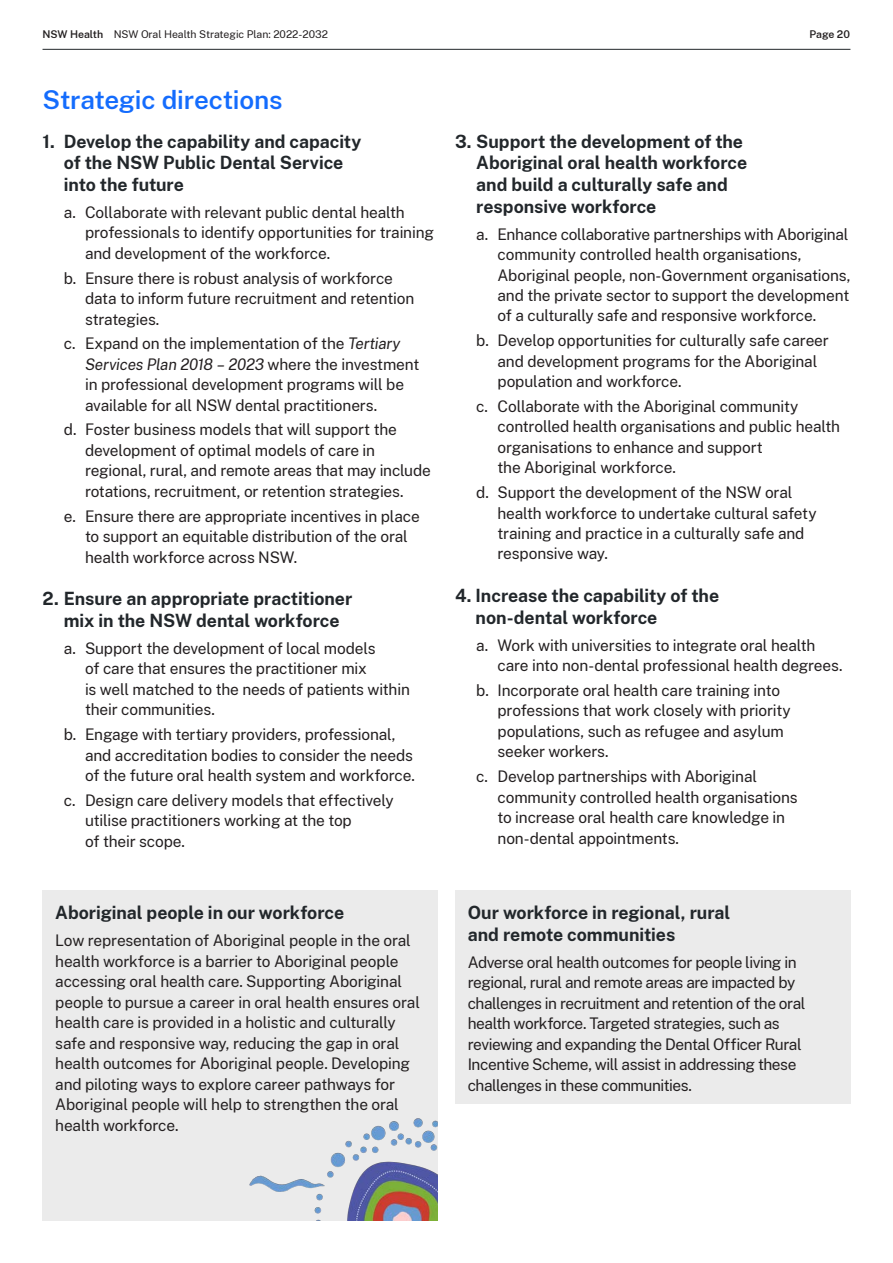
<style>
.page{position:relative;width:893px;height:1263px;background:#fff}
.page>*{position:absolute;margin:0;border:0;box-sizing:border-box;transform-origin:0 0}
.t1{font:600 25.5px "Public Sans";letter-spacing:-.01em;color:#146cfd}
.t2{font:700 18px/21.6px "Public Sans";color:#22272b}
.Body{font:15.75px/20.5px "Public Sans";letter-spacing:-.01em;color:#231f20}
.Body-2{font:15.75px/20.5px "Public Sans";letter-spacing:-.03em;color:#231f20}
.t3{font:10.5px "Public Sans";color:#231f20}
.t4{font:600 10.5px "Public Sans";letter-spacing:-.005em;color:#231f20}
.s1{font-weight:600}
.s2{font-style:italic}
</style>
<div class="page">
<div style="left:43px;top:890px;width:395px;height:330px;background:#ebebeb"></div>
<div style="left:455px;top:890px;width:395px;height:213px;background:#ebebeb"></div>
<img style="left:249px;top:1118px;width:189px;height:102px">
<hr style="left:43px;top:49px;width:807px;height:1px;background:#22272b">
<p class="t3" style="left:43px;top:27px;width:287px"><span class="s1">NSW Health</span> NSW Oral Health Strategic Plan: 2022-2032</p>
<p class="t4" style="left:810px;top:27px;width:42px">Page 20</p>
<h2 class="t1" style="left:43px;top:82px;width:242px">Strategic directions</h2>
<h3 class="t2" style="left:64px;top:129px;width:299px;text-indent:-21px">1. Develop the capability and capacity of the NSW Public Dental Service into the future</h3>
<p class="Body" style="left:85px;top:201px;width:350px;text-indent:-21px">a. Collaborate with relevant public dental health professionals to identify opportunities for training and development of the workforce.</p>
<p class="Body" style="left:85px;top:267px;width:331px;text-indent:-21px">b. Ensure there is robust analysis of workforce data to inform future recruitment and retention strategies.</p>
<p class="Body" style="left:85px;top:333px;width:336px;text-indent:-21px">c. Expand on the implementation of the <span class="s2">Tertiary Services Plan 2018 – 2023</span> where the investment in professional development programs will be available for all NSW dental practitioners.</p>
<p class="Body" style="left:85px;top:419px;width:347px;text-indent:-21px">d. Foster business models that will support the development of optimal models of care in regional, rural, and remote areas that may include rotations, recruitment, or retention strategies.</p>
<p class="Body" style="left:85px;top:505px;width:336px;text-indent:-21px">e. Ensure there are appropriate incentives in place to support an equitable distribution of the oral health workforce across NSW.</p>
<h3 class="t2" style="left:43px;top:587px;width:311px;text-align:center">2. Ensure an appropriate practitioner mix in the NSW dental workforce</h3>
<p class="Body" style="left:85px;top:637px;width:326px;text-indent:-21px">a. Support the development of local models<br>of care that ensures the practitioner mix<br>is well matched to the needs of patients within their communities.</p>
<p class="Body" style="left:85px;top:723px;width:331px;text-indent:-21px">b. Engage with tertiary providers, professional, and accreditation bodies to consider the needs of the future oral health system and workforce.</p>
<p class="Body" style="left:85px;top:789px;width:310px;text-indent:-21px">c. Design care delivery models that effectively utilise practitioners working at the top<br>of their scope.</p>
<h3 class="t2" style="left:476px;top:129px;width:273px;text-indent:-21px">3. Support the development of the<br>Aboriginal oral health workforce and build a culturally safe and responsive workforce</h3>
<p class="Body" style="left:497px;top:223px;width:354px;text-indent:-21px">a. Enhance collaborative partnerships with Aboriginal community controlled health organisations, Aboriginal people, non-Government organisations, and the private sector to support the development of a culturally safe and responsive workforce.</p>
<p class="Body" style="left:497px;top:329px;width:333px;text-indent:-21px">b. Develop opportunities for culturally safe career and development programs for the Aboriginal population and workforce.</p>
<p class="Body" style="left:497px;top:395px;width:344px;text-indent:-21px">c. Collaborate with the Aboriginal community controlled health organisations and public health organisations to enhance and support<br>the Aboriginal workforce.</p>
<p class="Body" style="left:497px;top:481px;width:321px;text-indent:-21px">d. Support the development of the NSW oral health workforce to undertake cultural safety training and practice in a culturally safe and responsive way.</p>
<h3 class="t2" style="left:476px;top:584px;width:245px;text-indent:-21px">4. Increase the capability of the non-dental workforce</h3>
<p class="Body" style="left:497px;top:634px;width:347px;text-indent:-21px">a. Work with universities to integrate oral health care into non-dental professional health degrees.</p>
<p class="Body" style="left:497px;top:679px;width:295px;text-indent:-21px">b. Incorporate oral health care training into professions that work closely with priority populations, such as refugee and asylum seeker workers.</p>
<p class="Body" style="left:497px;top:765px;width:302px;text-indent:-21px">c. Develop partnerships with Aboriginal community controlled health organisations to increase oral health care knowledge in non-dental appointments.</p>
<h3 class="t2" style="left:55px;top:901px;width:291px">Aboriginal people in our workforce</h3>
<p class="Body" style="left:55px;top:929px;width:366px">Low representation of Aboriginal people in the oral health workforce is a barrier to Aboriginal people accessing oral health care. Supporting Aboriginal people to pursue a career in oral health ensures oral health care is provided in a holistic and culturally safe and responsive way, reducing the gap in oral health outcomes for Aboriginal people. Developing and piloting ways to explore career pathways for Aboriginal people will help to strengthen the oral health workforce.</p>
<h3 class="t2" style="left:468px;top:901px;width:264px">Our workforce in regional, rural and remote communities</h3>
<p class="Body-2" style="left:468px;top:951px;width:339px">Adverse oral health outcomes for people living in regional, rural and remote areas are impacted by challenges in recruitment and retention of the oral health workforce. Targeted strategies, such as reviewing and expanding the Dental Officer Rural Incentive Scheme, will assist in addressing these challenges in these communities.</p>
</div>
